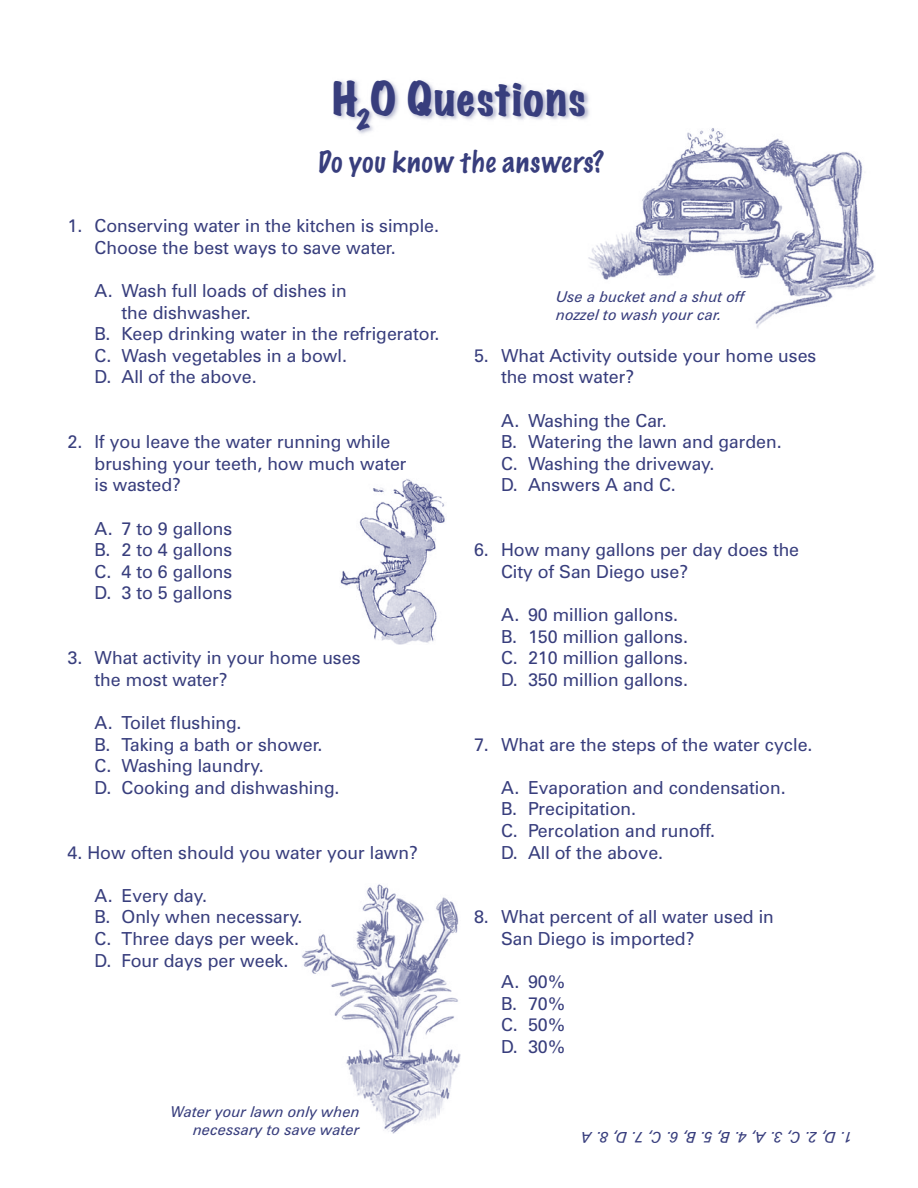
<style>
.page{position:relative;width:918px;height:1188px;background:#fff}
.page>*{position:absolute;margin:0;border:0;box-sizing:border-box;transform-origin:0 0}
.t1{font:expanded 42px "Marker Felt";letter-spacing:.03em;color:#383e7d}
.t2{font:100 27px "Marker Felt";letter-spacing:.04em;color:#383e7d}
.t3{font:18px/21.6px "Zurich BT";color:#383e7d}
.t4{font:italic 15px/18px "Zurich BT";color:#383e7d;text-align:right}
</style>
<div class="page">
<img style="left:340px;top:479px;width:105px;height:166px">
<img style="left:302px;top:884px;width:158px;height:249px">
<img style="left:588px;top:128px;width:287px;height:200px">
<img style="left:334px;top:80px;width:256px;height:54px">
<svg style="left:588px;top:127px;width:4px;height:10px"></svg>
<h1 class="t1" style="left:332px;top:76px;width:255px">H<sub>2</sub>O Questions</h1>
<h2 class="t2" style="left:317px;top:148px;width:289px">Do you know the answers?</h2>
<p class="t3" style="left:94px;top:215px;width:346px;text-indent:-27px">1. Conserving water in the kitchen is simple.<br>Choose the best ways to save water.</p>
<p class="t3" style="left:94px;top:280px;width:254px">A. Wash full loads of dishes in</p>
<p class="t3" style="left:121px;top:301px;width:131px">the dishwasher.</p>
<p class="t3" style="left:94px;top:323px;width:346px">B. Keep drinking water in the refrigerator.</p>
<p class="t3" style="left:94px;top:345px;width:254px">C. Wash vegetables in a bowl.</p>
<p class="t3" style="left:95px;top:366px;width:164px">D. All of the above.</p>
<p class="t3" style="left:94px;top:431px;width:314px;text-indent:-27px">2. If you leave the water running while brushing your teeth, how much water is wasted?</p>
<p class="t3" style="left:94px;top:517px;width:139px;text-align:justify">A. 7 to 9 gallons B. 2 to 4 gallons C. 4 to 6 gallons D. 3 to 5 gallons</p>
<p class="t3" style="left:94px;top:647px;width:268px;text-indent:-27px">3. What activity in your home uses the most water?</p>
<p class="t3" style="left:94px;top:712px;width:246px">A. Toilet flushing.<br>B. Taking a bath or shower.<br>C. Washing laundry.<br>D. Cooking and dishwashing.</p>
<p class="t3" style="left:68px;top:841px;width:352px">4. How often should you water your lawn?</p>
<p class="t3" style="left:94px;top:885px;width:210px">A. Every day.<br>B. Only when necessary.<br>C. Three days per week.<br>D. Four days per week.</p>
<p class="t4" style="left:171px;top:1103px;width:191px">Water your lawn only when necessary to save water</p>
<p class="t4" style="left:556px;top:288px;width:190px;text-align:left">Use a bucket and a shut off nozzel to wash your car.</p>
<p class="t3" style="left:501px;top:344px;width:317px;text-indent:-27px">5. What Activity outside your home uses the most water?</p>
<p class="t3" style="left:501px;top:409px;width:282px">A. Washing the Car.<br>B. Watering the lawn and garden.<br>C. Washing the driveway.<br>D. Answers A and C.</p>
<p class="t3" style="left:501px;top:539px;width:300px;text-indent:-27px">6. How many gallons per day does the<br>City of San Diego use?</p>
<p class="t3" style="left:501px;top:604px;width:189px">A. 90 million gallons.<br>B. 150 million gallons.<br>C. 210 million gallons.<br>D. 350 million gallons.</p>
<p class="t3" style="left:474px;top:733px;width:340px">7. What are the steps of the water cycle.</p>
<p class="t3" style="left:501px;top:776px;width:286px">A. Evaporation and condensation.<br>B. Precipitation.<br>C. Percolation and runoff.<br>D. All of the above.</p>
<p class="t3" style="left:501px;top:906px;width:274px;text-indent:-27px">8. What percent of all water used in<br>San Diego is imported?</p>
<p class="t3" style="left:501px;top:971px;width:66px;text-align:justify">A. 90% B. 70% C. 50% D. 30%</p>
<p class="t4" style="left:852px;top:1146px;width:273px;rotate:-180deg">1. D, 2. C, 3. A, 4. B, 5. B, 6. C, 7. D, 8. A</p>
</div>
